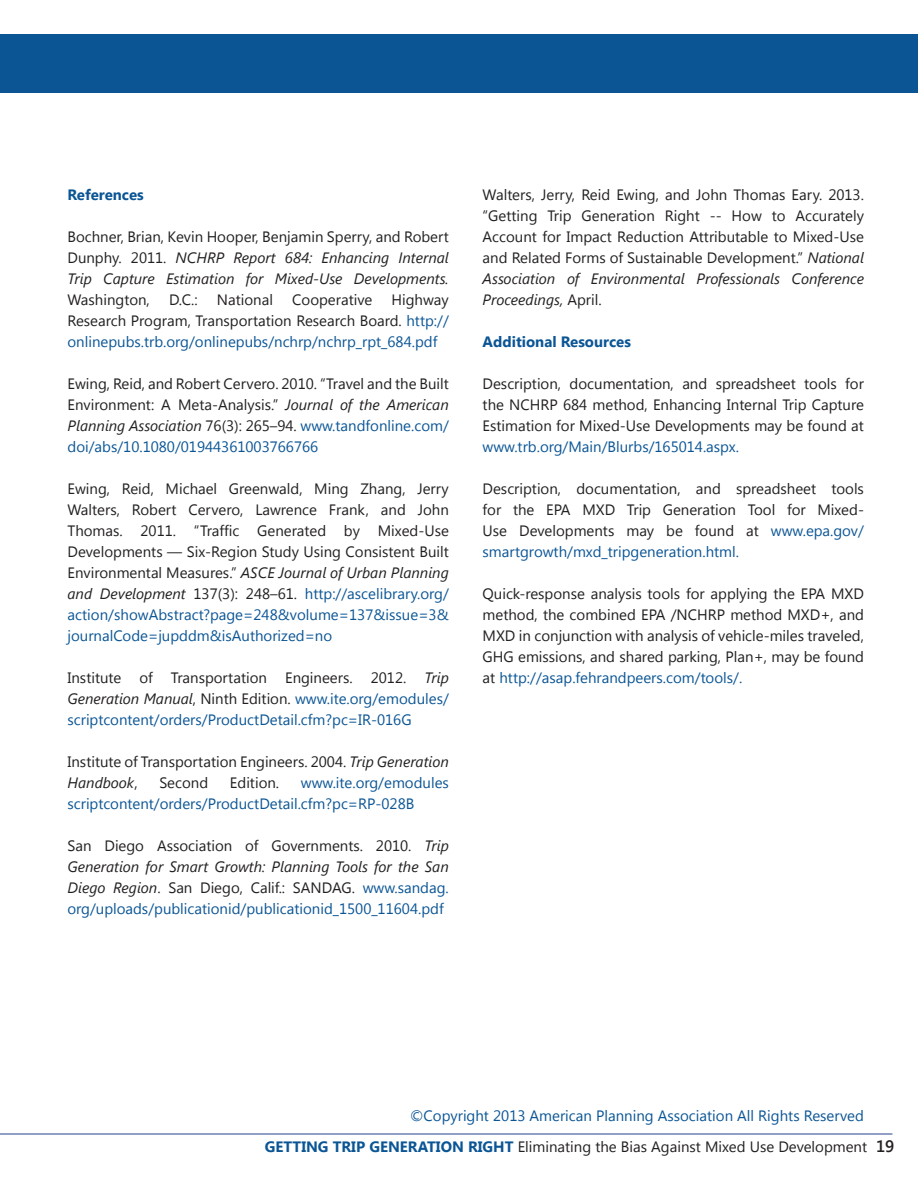
<style>
.page{position:relative;width:918px;height:1188px;background:#fff}
.page>*{position:absolute;margin:0;border:0;box-sizing:border-box;transform-origin:0 0}
.t1{font:15px/21px "Segoe UI";color:#231f20;text-align:justify}
.t2{font:15px/21px "Segoe UI";color:#0b5595;text-align:justify}
.t3{font:italic 15px/21px "Segoe UI";color:#231f20;text-align:justify}
.t4{font:700 15px "Segoe UI";color:#0b5595}
.s1{font-style:normal}
.s2{color:#231f20}
.s3{font-style:italic}
.s4{color:#0b5595}
.s5{font-style:italic;color:#231f20}
.s6{font-weight:700;color:#0b5595}
.s7{font-weight:600;font-size:16.5px}
</style>
<div class="page">
<hr style="left:0;top:1134px;width:892px;height:1px;background:#253f8e">
<div style="left:0;top:34px;width:918px;height:58px;background:#0b5595"></div>
<p class="t4" style="left:68px;top:184px;width:78px">References</p>
<p class="t3" style="left:68px;top:225px;width:383px"><span class="s1">Bochner, Brian, Kevin Hooper, Benjamin Sperry, and Robert Dunphy. 2011.</span> NCHRP Report 684: Enhancing Internal Trip Capture Estimation for Mixed-Use Developments.<br><span class="s1">Washington,</span></p>
<p class="t2" style="left:68px;top:288px;width:383px;text-indent:324px"><span class="s2">Highway Research Program, Transportation Research Board.</span> http:// onlinepubs.trb.org/onlinepubs/nchrp/nchrp_rpt_684.pdf</p>
<p class="t1" style="left:68px;top:372px;width:383px">Ewing, Reid, and Robert Cervero. 2010. “Travel and the Built Environment: A Meta-Analysis.” <span class="s3">Journal of the American Planning Association</span> 76(3): 265–94. <span class="s4">www.tandfonline.com/ doi/abs/10.1080/01944361003766766</span></p>
<p class="t1" style="left:68px;top:477px;width:383px">Ewing, Reid, Michael Greenwald, Ming Zhang, Jerry Walters, Robert Cervero, Lawrence Frank, and John Thomas. 2011. “Traffic Generated by Mixed-Use Developments — Six-Region Study Using Consistent Built Environmental Measures.” <span class="s3">ASCE Journal of Urban Planning and Development</span> 137(3): 248–61. <span class="s4">http://ascelibrary.org/ action/showAbstract?page=248&amp;volume=137&amp;issue=3&amp; journalCode=jupddm&amp;isAuthorized=no</span></p>
<p class="t2" style="left:68px;top:666px;width:383px"><span class="s2">Institute of Transportation Engineers. 2012.</span> <span class="s5">Trip Generation Manual</span><span class="s2">, Ninth Edition.</span> www.ite.org/emodules/ scriptcontent/orders/ProductDetail.cfm?pc=IR-016G</p>
<p class="t1" style="left:68px;top:750px;width:383px">Institute of Transportation Engineers. 2004. <span class="s3">Trip Generation<br>Handbook</span>,</p>
<p class="t1" style="left:169px;top:288px;width:30px">D.C.:</p>
<p class="t1" style="left:217px;top:288px;width:58px">National</p>
<p class="t1" style="left:292px;top:288px;width:82px">Cooperative</p>
<p class="t2" style="left:68px;top:771px;width:383px;text-indent:233px">www.ite.org/emodules scriptcontent/orders/ProductDetail.cfm?pc=RP-028B</p>
<p class="t2" style="left:68px;top:834px;width:383px"><span class="s2">San Diego Association of Governments. 2010.</span> <span class="s5">Trip Generation for Smart Growth: Planning Tools for the San Diego Region</span><span class="s2">. San Diego, Calif.: SANDAG.</span> www.sandag. org/uploads/publicationid/publicationid_1500_11604.pdf</p>
<p class="t1" style="left:159px;top:771px;width:50px">Second</p>
<p class="t1" style="left:230px;top:771px;width:51px">Edition.</p>
<p class="t1" style="left:483px;top:183px;width:383px">Walters, Jerry, Reid Ewing, and John Thomas Eary. 2013. “Getting Trip Generation Right -- How to Accurately Account for Impact Reduction Attributable to Mixed-Use and Related Forms of Sustainable Development.” <span class="s3">National Association of Environmental Professionals Conference Proceedings,</span> April.</p>
<p class="t4" style="left:483px;top:331px;width:150px">Additional Resources</p>
<p class="t1" style="left:483px;top:372px;width:383px">Description, documentation, and spreadsheet tools for the NCHRP 684 method, Enhancing Internal Trip Capture Estimation for Mixed-Use Developments may be found at <span class="s4">www.trb.org/Main/Blurbs/165014.aspx.</span></p>
<p class="t1" style="left:483px;top:477px;width:383px">Description, documentation, and spreadsheet tools for the EPA MXD Trip Generation Tool for Mixed-Use Developments may be found at <span class="s4">www.epa.gov/ smartgrowth/mxd_tripgeneration.html.</span></p>
<p class="t1" style="left:483px;top:582px;width:383px">Quick-response analysis tools for applying the EPA MXD method, the combined EPA /NCHRP method MXD+, and MXD in conjunction with analysis of vehicle-miles traveled, GHG emissions, and shared parking, Plan+, may be found at <span class="s4">http://asap.fehrandpeers.com/tools/.</span></p>
<p class="t2" style="left:410px;top:1104px;width:455px">©Copyright 2013 American Planning Association All Rights Reserved</p>
<p class="t1" style="left:265px;top:1136px;width:631px"><span class="s6">GETTING TRIP GENERATION RIGHT</span> Eliminating the Bias Against Mixed Use Development <span class="s7">19</span></p>
</div>
